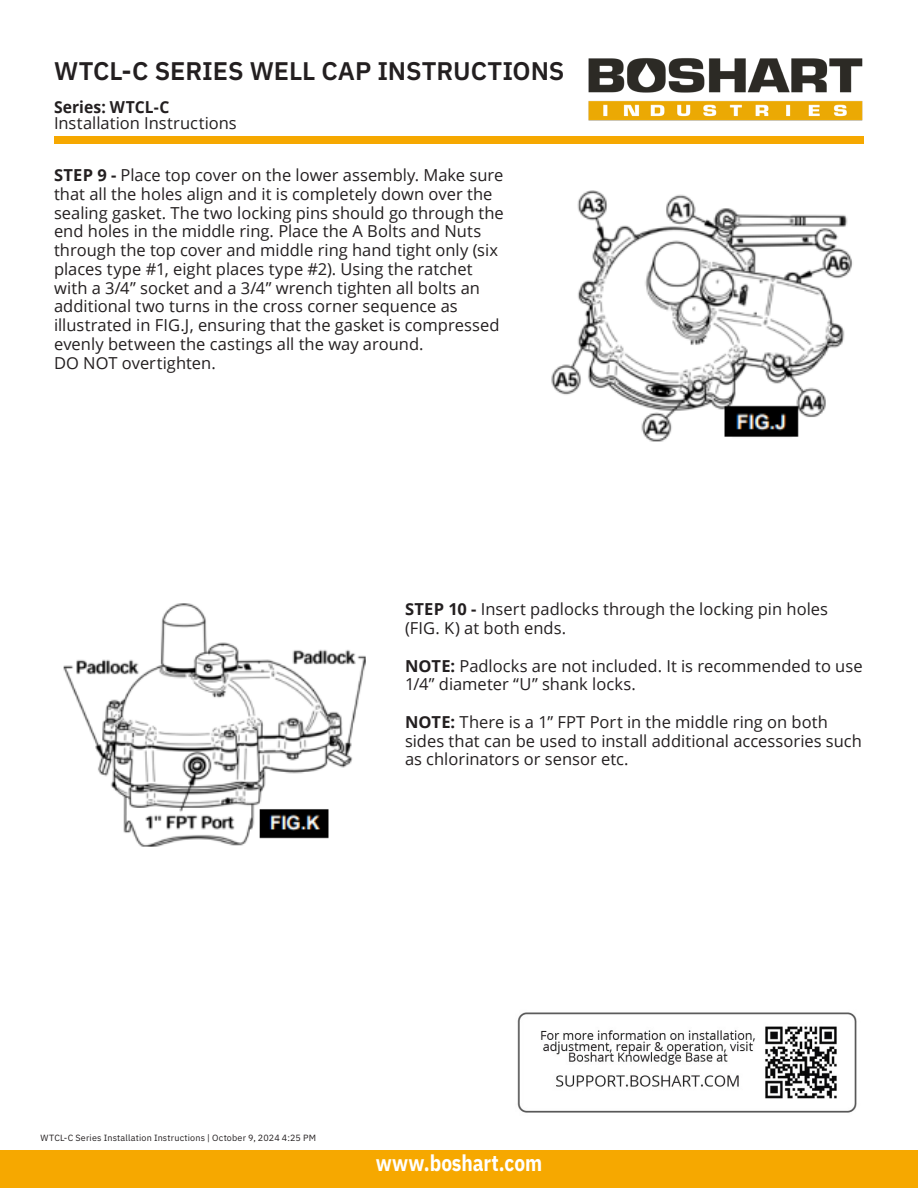
<style>
.page{position:relative;width:918px;height:1188px;background:#fff}
.page>*{position:absolute;margin:0;border:0;box-sizing:border-box;transform-origin:0 0}
.t1{font:600 25.5px "IBM Plex Sans";letter-spacing:-.005em;color:#231f20}
.t2{font:700 22.5px "IBM Plex Sans";letter-spacing:-.005em;color:#fff;scale:.85 1}
.Figures_Copy{font:16.5px/18.8px "Open Sans";color:#231f20}
.t3{font:700 16.5px "Open Sans";letter-spacing:.005em;color:#231f20;scale:.95 1}
.t4{font:9px "IBM Plex Sans";letter-spacing:.02em;color:#231f20}
.s1{font-weight:700}
</style>
<div class="page">
<div style="left:0;top:1151px;width:918px;height:37px;background:#f6a800"></div>
<img style="left:588px;top:58px;width:275px;height:63px">
<div style="left:54px;top:136px;width:810px;height:8px;background:#f6a800"></div>
<img style="left:517px;top:1012px;width:340px;height:101px">
<img style="left:551px;top:190px;width:302px;height:252px">
<img style="left:63px;top:603px;width:303px;height:244px">
<h1 class="t1" style="left:54px;top:51px;width:512px">WTCL-C SERIES WELL CAP INSTRUCTIONS</h1>
<p class="t3" style="left:54px;top:95px;width:123px">Series: WTCL-C</p>
<p class="Figures_Copy" style="left:54px;top:113px;width:184px">Installation Instructions</p>
<p class="Figures_Copy" style="left:54px;top:165px;width:451px"><span class="s1">STEP 9 -</span> Place top cover on the lower assembly. Make sure that all the holes align and it is completely down over the sealing gasket. The two locking pins should go through the end holes in the middle ring. Place the A Bolts and Nuts through the top cover and middle ring hand tight only (six places type #1, eight places type #2). Using the ratchet with a 3/4” socket and a 3/4” wrench tighten all bolts an additional two turns in the cross corner sequence as illustrated in FIG.J, ensuring that the gasket is compressed evenly between the castings all the way around.</p>
<p class="Figures_Copy" style="left:54px;top:353px;width:163px">DO NOT overtighten.</p>
<p class="Figures_Copy" style="left:405px;top:599px;width:425px"><span class="s1">STEP 10 -</span> Insert padlocks through the locking pin holes (FIG. K) at both ends.</p>
<p class="Figures_Copy" style="left:405px;top:656px;width:459px"><span class="s1">NOTE:</span> Padlocks are not included. It is recommended to use<br>1/4” diameter “U” shank locks.</p>
<p class="Figures_Copy" style="left:405px;top:712px;width:458px"><span class="s1">NOTE:</span> There is a 1” FPT Port in the middle ring on both sides that can be used to install additional accessories such as chlorinators or sensor etc.</p>
<p class="t4" style="left:40px;top:1131px;width:277px">WTCL-C Series Installation Instructions | October 9, 2024 4:25 PM</p>
<h2 class="t2" style="left:376px;top:1145px;width:197px">www.boshart.com</h2>
</div>
